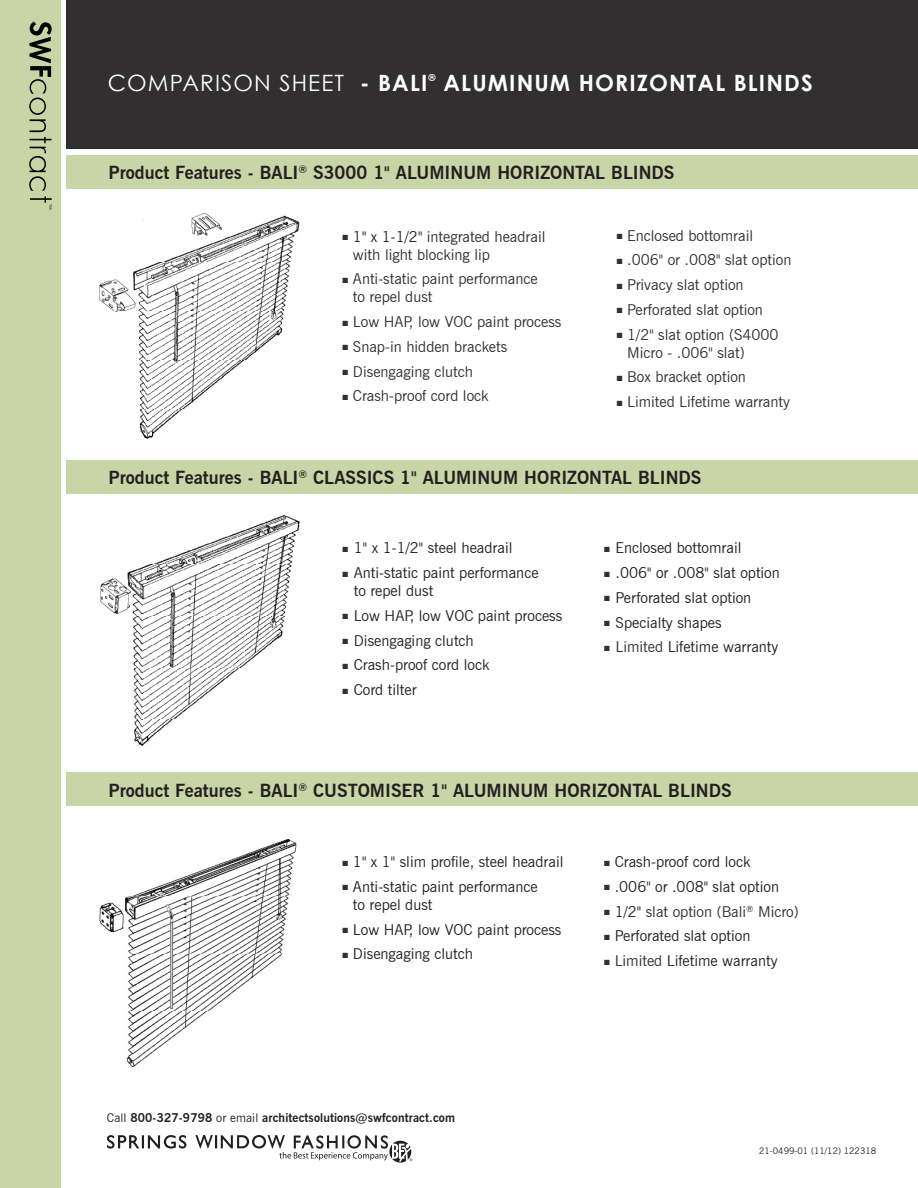
<style>
.page{position:relative;width:918px;height:1188px;background:#fff}
.page>*{position:absolute;margin:0;border:0;box-sizing:border-box;transform-origin:0 0}
.t1{font:700 22.5px "Century Gothic";letter-spacing:.05em;color:#fff}
.t2{font:22.5px "Century Gothic";letter-spacing:.05em;color:#fff}
.PAGE_TITLES{font:700 18px "News Gothic BT";color:#231f20}
.t3{font:15px/18px "News Gothic BT";color:#231f20}
.t4{font:15px/18px "News Gothic BT";color:#312f30}
.t5{font:700 12px "News Gothic BT";letter-spacing:.01em;color:#231f20}
.t6{font:700 9.6px "Century Gothic";color:#fff}
.t7{font:9px "News Gothic BT";color:#231f20}
.s1{font-weight:700}
.s2{color:#231f20}
.s3{color:#312f30}
.s4{font-weight:400}
</style>
<div class="page">
<div style="left:67px;top:0;width:851px;height:148px;background:#312f30"></div>
<div style="left:67px;top:155px;width:851px;height:33px;background:#c9d5a6"></div>
<div style="left:0;top:0;width:60px;height:1188px;background:#c9d5a6"></div>
<div style="left:67px;top:460px;width:851px;height:33px;background:#c9d5a6"></div>
<div style="left:67px;top:773px;width:851px;height:33px;background:#c9d5a6"></div>
<svg style="left:107px;top:1135px;width:305px;height:28px"></svg>
<svg style="left:29px;top:22px;width:23px;height:187px"></svg>
<img style="left:99px;top:214px;width:201px;height:225px">
<img style="left:99px;top:515px;width:201px;height:232px">
<img style="left:132px;top:839px;width:165px;height:57px">
<img style="left:99px;top:896px;width:190px;height:58px">
<img style="left:128px;top:954px;width:154px;height:57px">
<img style="left:126px;top:1011px;width:82px;height:57px">
<p class="t2" style="left:108px;top:69px;width:321px">COMPARISON SHEET <span class="s1">- BALI</span></p>
<p class="t6" style="left:429px;top:72px;width:9px">®</p>
<p class="t1" style="left:444px;top:69px;width:371px">ALUMINUM HORIZONTAL BLINDS</p>
<p class="PAGE_TITLES" style="left:109px;top:161px;width:567px">Product Features - BALI<sup>®</sup> S3000 1" ALUMINUM HORIZONTAL BLINDS</p>
<p class="t4" style="left:353px;top:227px;width:194px;text-indent:-11px">■ <span class="s2">1" x 1-1/2"</span> integrated headrail with light blocking lip</p>
<p class="t4" style="left:353px;top:270px;width:186px;text-indent:-11px">■ Anti-static paint performance to repel dust</p>
<p class="t4" style="left:342px;top:313px;width:221px">■ Low HAP, low VOC paint process</p>
<p class="t4" style="left:342px;top:338px;width:166px">■ Snap-in hidden brackets</p>
<p class="t4" style="left:342px;top:362px;width:132px">■ Disengaging clutch</p>
<p class="t4" style="left:342px;top:387px;width:148px">■ Crash-proof cord lock</p>
<p class="t4" style="left:617px;top:226px;width:138px">■ Enclosed bottomrail</p>
<p class="t4" style="left:617px;top:251px;width:176px">■ .006" or .008" slat option</p>
<p class="t4" style="left:617px;top:276px;width:128px">■ Privacy slat option</p>
<p class="t4" style="left:617px;top:300px;width:148px">■ Perforated slat option</p>
<p class="t4" style="left:627px;top:325px;width:153px;text-indent:-11px">■ 1/2" slat option (S4000<br>Micro - .006" slat)</p>
<p class="t4" style="left:617px;top:368px;width:131px">■ Box bracket option</p>
<p class="t4" style="left:617px;top:393px;width:175px">■ Limited Lifetime warranty</p>
<p class="PAGE_TITLES" style="left:109px;top:467px;width:594px">Product Features - BALI<sup>®</sup> CLASSICS 1" ALUMINUM HORIZONTAL BLINDS</p>
<p class="t3" style="left:342px;top:539px;width:171px"><span class="s3">■</span> 1" x 1-1/2" steel headrail</p>
<p class="t3" style="left:354px;top:564px;width:186px;text-indent:-11px"><span class="s3">■</span> Anti-static paint performance to repel dust</p>
<p class="t3" style="left:342px;top:606px;width:221px"><span class="s3">■</span> Low HAP, low VOC paint process</p>
<p class="t3" style="left:342px;top:631px;width:133px"><span class="s3">■</span> Disengaging clutch</p>
<p class="t3" style="left:342px;top:656px;width:149px"><span class="s3">■</span> Crash-proof cord lock</p>
<p class="t3" style="left:342px;top:681px;width:76px"><span class="s3">■</span> Cord tilter</p>
<p class="t3" style="left:604px;top:539px;width:139px"><span class="s3">■</span> Enclosed bottomrail</p>
<p class="t3" style="left:604px;top:564px;width:177px"><span class="s3">■</span> .006" or .008" slat option</p>
<p class="t3" style="left:604px;top:588px;width:149px"><span class="s3">■</span> Perforated slat option</p>
<p class="t3" style="left:604px;top:613px;width:119px"><span class="s3">■</span> Specialty shapes</p>
<p class="t3" style="left:604px;top:638px;width:176px"><span class="s3">■ Limited</span> Lifetime warranty</p>
<p class="PAGE_TITLES" style="left:109px;top:779px;width:625px">Product Features - BALI<sup>®</sup> CUSTOMISER 1" ALUMINUM HORIZONTAL BLINDS</p>
<p class="t3" style="left:342px;top:853px;width:223px"><span class="s3">■</span> 1" x 1" slim profile, steel headrail</p>
<p class="t3" style="left:353px;top:878px;width:186px;text-indent:-11px"><span class="s3">■</span> Anti-static paint performance to repel dust</p>
<p class="t3" style="left:342px;top:920px;width:221px"><span class="s3">■</span> Low HAP, low VOC paint process</p>
<p class="t3" style="left:342px;top:945px;width:132px"><span class="s3">■</span> Disengaging clutch</p>
<p class="t3" style="left:604px;top:853px;width:148px"><span class="s3">■</span> Crash-proof cord lock</p>
<p class="t3" style="left:604px;top:878px;width:176px"><span class="s3">■</span> .006" or .008" slat option</p>
<p class="t4" style="left:604px;top:902px;width:196px">■ <span class="s2">1/2"</span> slat option (Bali<sup>®</sup> Micro)</p>
<p class="t3" style="left:604px;top:927px;width:148px"><span class="s3">■</span> Perforated slat option</p>
<p class="t3" style="left:604px;top:952px;width:175px"><span class="s3">■ Limited</span> Lifetime warranty</p>
<p class="t5" style="left:107px;top:1110px;width:350px"><span class="s4">Call</span> 800-327-9798 <span class="s4">or email</span> architectsolutions@swfcontract.com</p>
<p class="t7" style="left:759px;top:1145px;width:119px">21-0499-01 (11/12) 122318</p>
</div>
